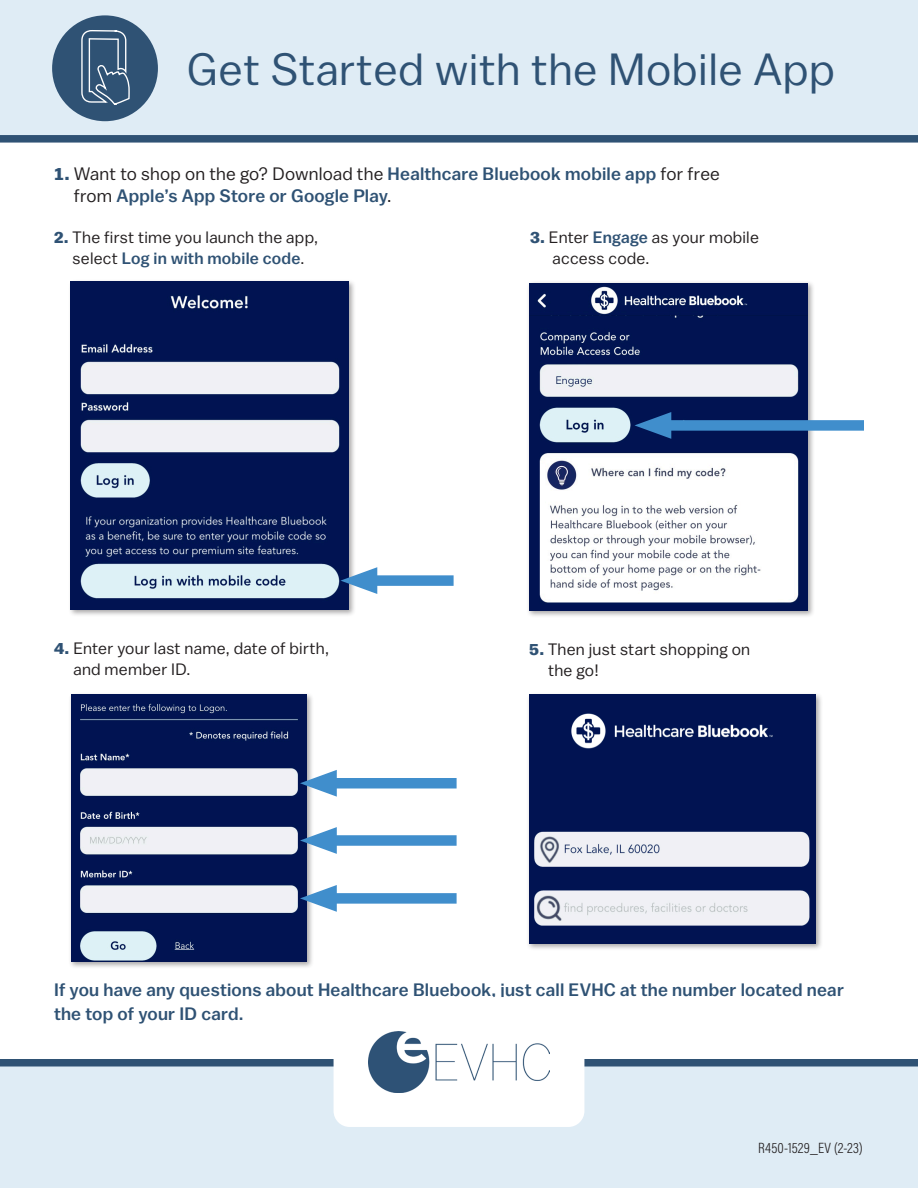
<style>
.page{position:relative;width:918px;height:1188px;background:#fff}
.page>*{position:absolute;margin:0;border:0;box-sizing:border-box;transform-origin:0 0}
.t1{font:45px "Balto";letter-spacing:.01em;color:#2f5274}
.t2{font:500 18px/22.5px "Balto";letter-spacing:.015em;color:#2f5274}
.t3{font:16.5px/21px "Balto";letter-spacing:.015em;color:#231f20}
.t4{font:300 15px "Acumin Pro Cond";letter-spacing:.015em;color:#231f20}
.s1{font-weight:700}
.s2{font-weight:400;color:#231f20}
.s3{font-weight:700;color:#2f5274}
.s4{font-weight:500;color:#2f5274}
</style>
<div class="page">
<div style="left:0;top:1059px;width:918px;height:129px;background:#dfecf5"></div>
<div style="left:527px;top:692px;width:296px;height:259px;background:#231f20;opacity:.4"></div>
<img style="left:529px;top:694px;width:286px;height:250px">
<div style="left:68px;top:279px;width:288px;height:338px;background:#231f20;opacity:.4"></div>
<img style="left:70px;top:282px;width:279px;height:327px">
<div style="left:527px;top:281px;width:288px;height:338px;background:#231f20;opacity:.4"></div>
<img style="left:529px;top:283px;width:278px;height:328px">
<div style="left:68px;top:692px;width:247px;height:277px;background:#231f20;opacity:.4"></div>
<img style="left:71px;top:694px;width:236px;height:268px">
<div style="left:656px;top:420px;width:208px;height:11px;background:#408ecc"></div>
<svg style="left:634px;top:412px;width:37px;height:27px"></svg>
<div style="left:362px;top:575px;width:92px;height:11px;background:#408ecc"></div>
<svg style="left:340px;top:567px;width:37px;height:27px"></svg>
<div style="left:334px;top:997px;width:250px;height:130px;background:#fff;border-radius:16px"></div>
<img style="left:368px;top:1032px;width:182px;height:60px">
<div style="left:0;top:0;width:918px;height:143px;background:#dfecf5"></div>
<div style="left:52px;top:15px;width:106px;height:106px;background:#2f5274;border-radius:50%"></div>
<svg style="left:81px;top:30px;width:49px;height:75px"></svg>
<div style="left:321px;top:778px;width:136px;height:11px;background:#408ecc"></div>
<svg style="left:300px;top:770px;width:37px;height:27px"></svg>
<div style="left:321px;top:835px;width:136px;height:11px;background:#408ecc"></div>
<svg style="left:300px;top:827px;width:37px;height:27px"></svg>
<div style="left:321px;top:893px;width:136px;height:11px;background:#408ecc"></div>
<svg style="left:300px;top:885px;width:37px;height:27px"></svg>
<p class="t1" style="left:187px;top:42px;width:650px">Get Started with the Mobile App</p>
<p class="t2" style="left:74px;top:162px;width:648px;text-indent:-19px"><span class="s1">1.</span> <span class="s2">Want to shop on the go? Download the</span> Healthcare Bluebook mobile app <span class="s2">for free from</span> Apple’s App Store or Google Play<span class="s2">.</span></p>
<p class="t3" style="left:54px;top:226px;width:266px;text-align:center"><span class="s3">2.</span> The first time you launch the app, select <span class="s4">Log in with mobile code</span>.</p>
<p class="t3" style="left:553px;top:226px;width:208px;text-indent:-23px"><span class="s3">3.</span> Enter <span class="s4">Engage</span> as your mobile access code.</p>
<p class="t3" style="left:73px;top:637px;width:257px;text-indent:-19px"><span class="s3">4.</span> Enter your last name, date of birth, and member ID.</p>
<p class="t3" style="left:548px;top:639px;width:204px;text-indent:-19px"><span class="s3">5.</span> Then just start shopping on the go!</p>
<p class="t2" style="left:54px;top:977px;width:791px;line-height:24px">If you have any questions about Healthcare Bluebook, just call EVHC at the number located near the top of your ID card.</p>
<p class="t4" style="left:758px;top:1138px;width:106px">R450-1529_EV (2-23)</p>
</div>
